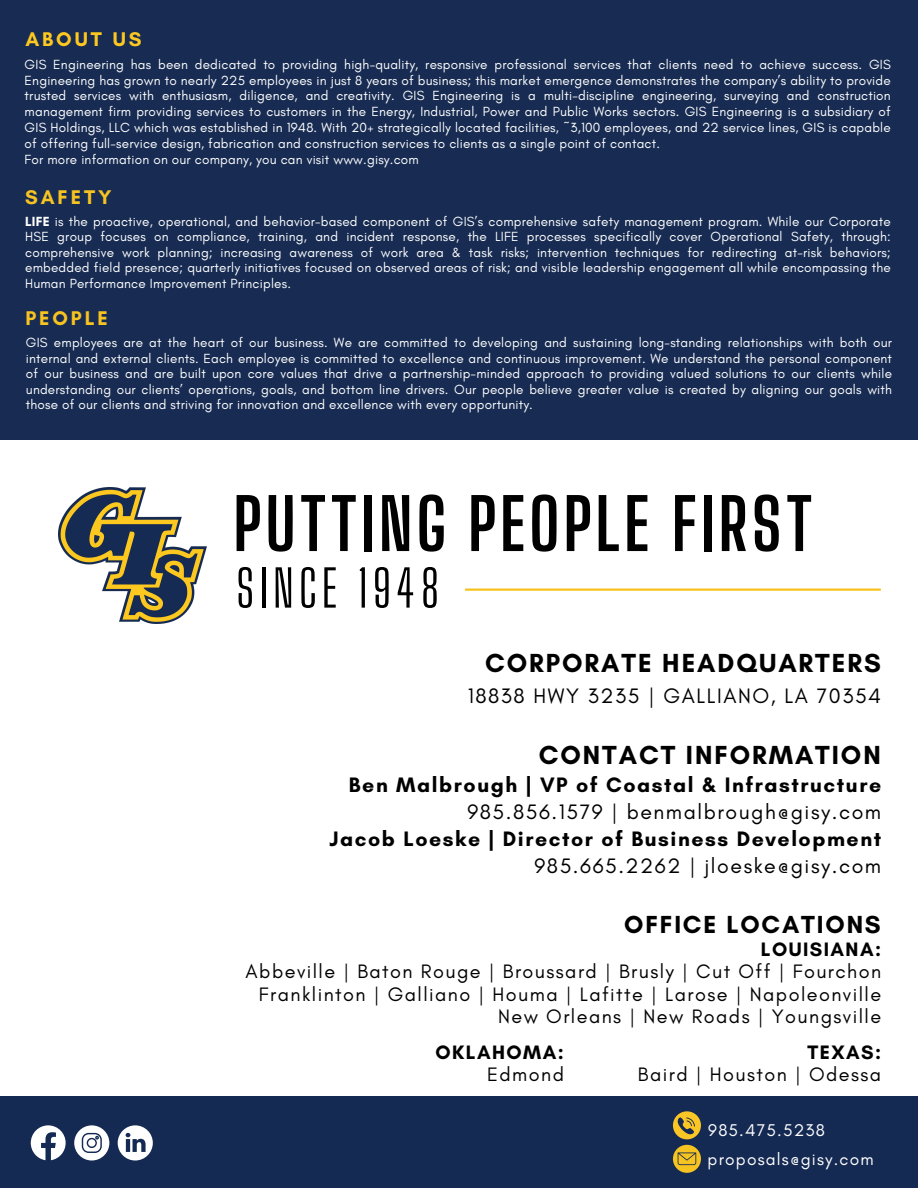
<style>
.page{position:relative;width:918px;height:1188px;background:#fff}
.page>*{position:absolute;margin:0;border:0;box-sizing:border-box;transform-origin:0 0}
.t1{font:700 70.05px "Big Shoulders Display";letter-spacing:.055em;color:#000}
.t2{font:50.4px "Big Shoulders Display";letter-spacing:.095em;color:#000}
.t3{font:700 26.7px "Glacial Indifference";letter-spacing:.075em;color:#000}
.t4{font:700 25.2px "Glacial Indifference";letter-spacing:.075em;color:#000}
.t5{font:700 21.3px/27px "Glacial Indifference";letter-spacing:.075em;color:#000;text-align:right}
.t6{font:21.3px "Glacial Indifference";letter-spacing:.075em;color:#000}
.t7{font:700 20.25px "Glacial Indifference";letter-spacing:.145em;color:#f6c320}
.t8{font:700 20.25px "Glacial Indifference";letter-spacing:.145em;color:#fdc81f}
.t9{font:19.8px/22.5px "Glacial Indifference";letter-spacing:.075em;color:#000;text-align:right}
.t10{font:700 19.8px/22.5px "Glacial Indifference";letter-spacing:.075em;color:#000;text-align:right}
.t11{font:17.25px "Glacial Indifference";letter-spacing:.07em;color:#fff}
.t12{font:13.5px/15.5px "Glacial Indifference";letter-spacing:.015em;color:#fff;text-align:justify}
.s1{font-weight:700}
.s2{font-weight:400}
</style>
<div class="page">
<div style="left:0;top:1096px;width:918px;height:92px;background:#152a53"></div>
<svg style="left:673px;top:1111px;width:28px;height:28px"></svg>
<svg style="left:673px;top:1145px;width:28px;height:28px"></svg>
<svg style="left:31px;top:1125px;width:35px;height:35px"></svg>
<svg style="left:74px;top:1125px;width:35px;height:35px"></svg>
<svg style="left:118px;top:1125px;width:35px;height:35px"></svg>
<img style="left:58px;top:487px;width:149px;height:137px">
<hr style="left:465px;top:588px;width:416px;height:3px;background:#f6c320">
<div style="left:0;top:0;width:918px;height:440px;background:#182c53"></div>
<p class="t8" style="left:25px;top:26px;width:118px">ABOUT US</p>
<p class="t12" style="left:25px;top:56px;width:868px;line-height:15.9px">GIS Engineering has been dedicated to providing high-quality, responsive professional services that clients need to achieve success. GIS Engineering has grown to nearly 225 employees in just 8 years of business; this market emergence demonstrates the company’s ability to provide trusted services with enthusiasm, diligence, and creativity. GIS Engineering is a multi-discipline engineering, surveying and construction management firm providing services to customers in the Energy, Industrial, Power and Public Works sectors. GIS Engineering is a subsidiary of GIS Holdings, LLC which was established in 1948. With 20+ strategically located facilities, ~3,100 employees, and 22 service lines, GIS is capable of offering full-service design, fabrication and construction services to clients as a single point of contact.</p>
<h2 class="t12" style="left:25px;top:152px;width:396px">For more information on our company, you can visit www.gisy.com</h2>
<h4 class="t7" style="left:25px;top:185px;width:88px">SAFETY</h4>
<h5 class="t12" style="left:25px;top:213px;width:867px"><span class="s1">LIFE</span> is the proactive, operational, and behavior-based component of GIS’s comprehensive safety management program. While our Corporate HSE group focuses on compliance, training, and incident response, the LIFE processes specifically cover Operational Safety, through: comprehensive work planning; increasing awareness of work area &amp; task risks; intervention techniques for redirecting at-risk behaviors; embedded field presence; quarterly initiatives focused on observed areas of risk; and visible leadership engagement all while encompassing the Human Performance Improvement Principles.</h5>
<h5 class="t7" style="left:25px;top:306px;width:84px">PEOPLE</h5>
<h5 class="t12" style="left:26px;top:335px;width:868px">GIS employees are at the heart of our business. We are committed to developing and sustaining long-standing relationships with both our internal and external clients. Each employee is committed to excellence and continuous improvement. We understand the personal component of our business and are built upon core values that drive a partnership-minded approach to providing valued solutions to our clients while understanding our clients’ operations, goals, and bottom line drivers. Our people believe greater value is created by aligning our goals with those of our clients and striving for innovation and excellence with every opportunity.</h5>
<h3 class="t1" style="left:233px;top:482px;width:581px">PUTTING PEOPLE FIRST</h3>
<p class="t2" style="left:236px;top:558px;width:205px">SINCE 1948</p>
<h3 class="t3" style="left:485px;top:647px;width:397px">CORPORATE HEADQUARTERS</h3>
<h3 class="t6" style="left:468px;top:683px;width:415px">18838 HWY 3235 | GALLIANO, LA 70354</h3>
<p class="t3" style="left:539px;top:739px;width:344px">CONTACT INFORMATION</p>
<p class="t5" style="left:330px;top:771px;width:553px">Ben Malbrough | VP of Coastal &amp; Infrastructure <span class="s2">985.856.1579 | benmalbrough@gisy.com<br></span>Jacob Loeske | Director of Business Development <span class="s2">985.665.2262 | jloeske@gisy.com</span></p>
<h5 class="t4" style="left:624px;top:909px;width:258px">OFFICE LOCATIONS</h5>
<h5 class="t9" style="left:246px;top:938px;width:637px"><span class="s1">LOUISIANA:<br></span>Abbeville | Baton Rouge | Broussard | Brusly | Cut Off | Fourchon Franklinton | Galliano | Houma | Lafitte | Larose | Napoleonville New Orleans | New Roads | Youngsville</h5>
<p class="t9" style="left:638px;top:1040px;width:245px"><span class="s1">TEXAS:<br></span>Baird | Houston | Odessa</p>
<p class="t10" style="left:436px;top:1040px;width:130px">OKLAHOMA:<br><span class="s2">Edmond</span></p>
<h3 class="t11" style="left:708px;top:1119px;width:118px">985.475.5238</h3>
<p class="t11" style="left:708px;top:1149px;width:167px">proposals@gisy.com</p>
</div>
